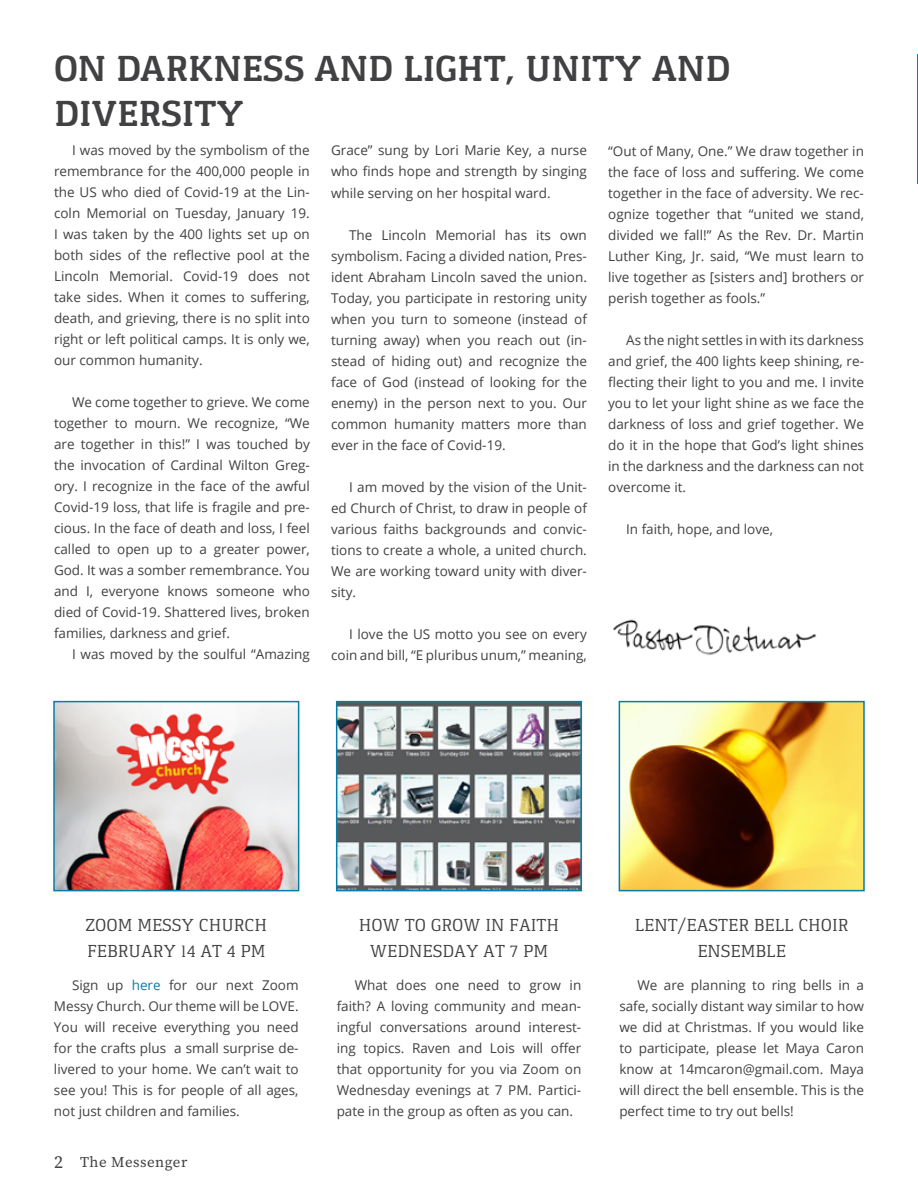
<style>
.page{position:relative;width:918px;height:1188px;background:#fff}
.page>*{position:absolute;margin:0;border:0;box-sizing:border-box;transform-origin:0 0}
.t1{font:700 37.5px/45px "Gaspar";color:#414042}
.t2{font:18px/25.5px "Gaspar";color:#414042;text-align:center}
.t3{font:15px "Source Serif Pro";letter-spacing:.03em;color:#414042}
.t4{font:13.5px/21px "Open Sans";color:#414042;text-align:justify}
.s1{color:#077ea8}
.s2{font-size:18px}
</style>
<div class="page">
<img style="left:622px;top:704px;width:240px;height:184px">
<div style="left:619px;top:701px;width:246px;height:190px;border:2px solid #077ea8"></div>
<img style="left:56px;top:704px;width:240px;height:184px">
<div style="left:53px;top:701px;width:246px;height:190px;border:2px solid #077ea8"></div>
<img style="left:339px;top:704px;width:240px;height:184px">
<div style="left:336px;top:701px;width:246px;height:190px;border:2px solid #077ea8"></div>
<img style="left:613px;top:619px;width:203px;height:36px">
<hr style="left:917px;top:54px;width:1px;height:129px;background:#077ea8">
<h1 class="t1" style="left:54px;top:46px;width:678px">ON DARKNESS AND LIGHT, UNITY AND<br>DIVERSITY</h1>
<p class="t4" style="left:54px;top:140px;width:257px;text-indent:18px">I was moved by the symbolism of the remembrance for the 400,000 people in the US who died of Covid-19 at the Lin&shy;coln Memorial on Tuesday, January 19.<br>I was taken by the 400 lights set up on both sides of the reflective pool at the Lincoln Memorial. Covid-19 does not take sides. When it comes to suffering, death, and grieving, there is no split into right or left political camps. It is only we, our common humanity.</p>
<p class="t4" style="left:54px;top:392px;width:257px;text-indent:18px">We come together to grieve. We come together to mourn. We recognize, “We are together in this!” I was touched by the invocation of Cardinal Wilton Greg&shy;ory. I recognize in the face of the awful Covid-19 loss, that life is fragile and pre&shy;cious. In the face of death and loss, I feel called to open up to a greater power, God. It was a somber remembrance. You and I, everyone knows someone who died of Covid-19. Shattered lives, broken families, darkness and grief.</p>
<p class="t4" style="left:72px;top:644px;width:239px">I was moved by the soulful “Amazing</p>
<p class="t4" style="left:331px;top:140px;width:257px">Grace” sung by Lori Marie Key, a nurse who finds hope and strength by singing while serving on her hospital ward.</p>
<p class="t4" style="left:331px;top:224px;width:257px;text-indent:18px">The Lincoln Memorial has its own symbolism. Facing a divided nation, Pres&shy;ident Abraham Lincoln saved the union.<br>Today, you participate in restoring unity when you turn to someone (instead of turning away) when you reach out (in&shy;stead of hiding out) and recognize the face of God (instead of looking for the enemy) in the person next to you. Our common humanity matters more than ever in the face of Covid-19.</p>
<p class="t4" style="left:331px;top:476px;width:257px;text-indent:18px">I am moved by the vision of the Unit&shy;ed Church of Christ, to draw in people of various faiths backgrounds and convic&shy;tions to create a whole, a united church.<br>We are working toward unity with diver&shy;sity.</p>
<p class="t4" style="left:331px;top:623px;width:257px;text-align:right">I love the US motto you see on every coin and bill, “E pluribus unum,” meaning,</p>
<p class="t4" style="left:608px;top:140px;width:257px">“Out of Many, One.” We draw together in the face of loss and suffering. We come together in the face of adversity. We rec&shy;ognize together that “united we stand, divided we fall!” As the Rev. Dr. Martin Luther King, Jr. said, “We must learn to live together as [sisters and] brothers or perish together as fools.”</p>
<p class="t4" style="left:608px;top:329px;width:257px;text-indent:18px">As the night settles in with its darkness and grief, the 400 lights keep shining, re&shy;flecting their light to you and me. I invite you to let your light shine as we face the darkness of loss and grief together. We do it in the hope that God’s light shines in the darkness and the darkness can not overcome it.</p>
<p class="t4" style="left:626px;top:518px;width:148px">In faith, hope, and love,</p>
<h2 class="t2" style="left:86px;top:913px;width:183px;text-align:left">ZOOM MESSY CHURCH<br>FEBRUARY 14 AT 4 PM</h2>
<p class="t4" style="left:54px;top:974px;width:246px;text-indent:18px">Sign up <span class="s1">here</span> for our next Zoom Messy Church. Our theme will be LOVE.<br>You will receive everything you need for the crafts plus a small surprise de&shy;livered to your home. We can’t wait to see you! This is for people of all ages, not just children and families.</p>
<p class="t3" style="left:54px;top:1152px;width:135px"><span class="s2">2</span> The Messenger</p>
<h2 class="t2" style="left:359px;top:913px;width:202px">HOW TO GROW IN FAITH<br>WEDNESDAY AT 7 PM</h2>
<p class="t4" style="left:337px;top:974px;width:246px;text-indent:18px">What does one need to grow in faith? A loving community and mean&shy;ingful conversations around interest&shy;ing topics. Raven and Lois will offer that opportunity for you via Zoom on Wednesday evenings at 7 PM. Partici&shy;pate in the group as often as you can.</p>
<h2 class="t2" style="left:635px;top:913px;width:215px">LENT/EASTER BELL CHOIR<br>ENSEMBLE</h2>
<p class="t4" style="left:619px;top:974px;width:246px;text-indent:18px">We are planning to ring bells in a safe, socially distant way similar to how we did at Christmas. If you would like to participate, please let Maya Caron know at 14mcaron@gmail.com. Maya will direct the bell ensemble. This is the perfect time to try out bells!</p>
</div>
